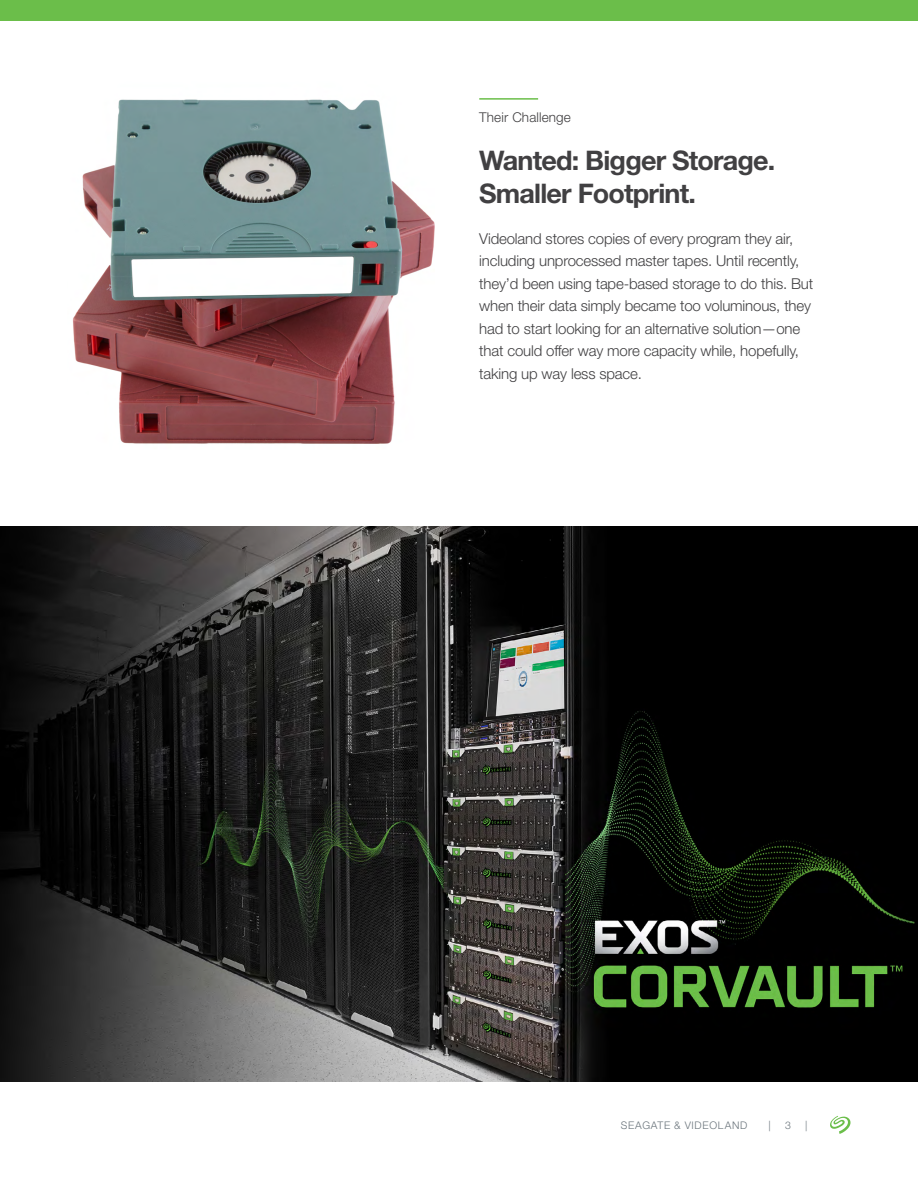
<style>
.page{position:relative;width:918px;height:1188px;background:#fff}
.page>*{position:absolute;margin:0;border:0;box-sizing:border-box;transform-origin:0 0}
.t1{font:700 27px/33px "Helvetica Neue LT Std";letter-spacing:-.03em;color:#414042}
.t2{font:300 15px/22.5px "Helvetica Neue LT Std";letter-spacing:-.01em;color:#414042}
.t3{font:300 13.5px "Helvetica Neue LT Std";letter-spacing:.01em;color:#414042}
.t4{font:300 10.5px "Helvetica Neue LT Std";letter-spacing:.07em;color:#6a747b}
</style>
<div class="page">
<svg style="left:830px;top:1116px;width:21px;height:18px"></svg>
<div style="left:0;top:0;width:918px;height:21px;background:#6bbe4a"></div>
<img style="left:0;top:526px;width:918px;height:555px">
<img style="left:72px;top:99px;width:363px;height:345px">
<hr style="left:479px;top:98px;width:59px;height:2px;background:#6bbe4a">
<p class="t3" style="left:479px;top:109px;width:93px">Their Challenge</p>
<h1 class="t1" style="left:479px;top:143px;width:298px">Wanted: Bigger Storage.<br>Smaller Footprint.</h1>
<p class="t2" style="left:479px;top:227px;width:336px">Videoland stores copies of every program they air, including unprocessed master tapes. Until recently, they’d been using tape-based storage to do this. But when their data simply became too voluminous, they had to start looking for an alternative solution—one that could offer way more capacity while, hopefully, taking up way less space.</p>
<p class="t4" style="left:621px;top:1118px;width:128px">SEAGATE &amp; VIDEOLAND</p>
<p class="t4" style="left:769px;top:1118px;width:4px">|</p>
<p class="t4" style="left:785px;top:1118px;width:7px">3</p>
<p class="t4" style="left:805px;top:1118px;width:4px">|</p>
</div>
